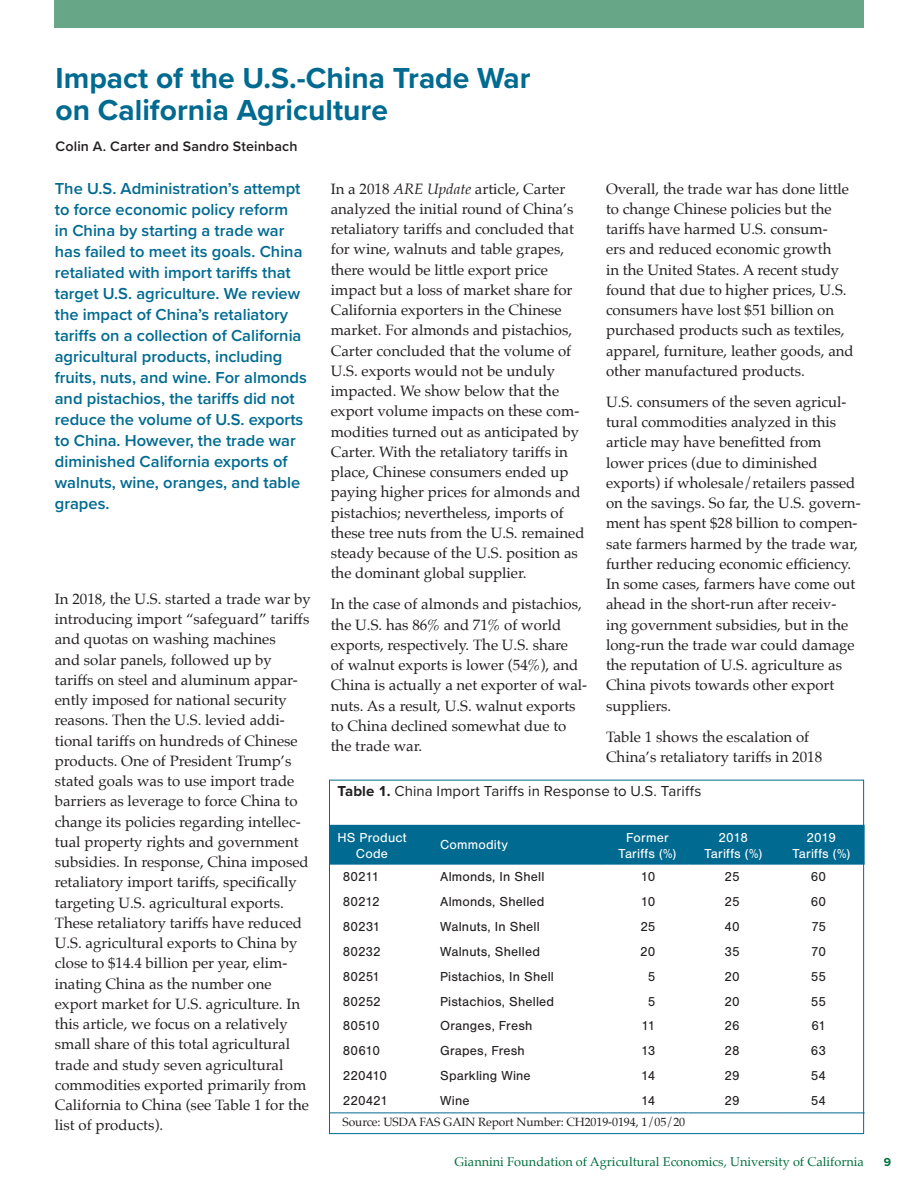
<style>
.page{position:relative;width:918px;height:1188px;background:#fff}
.page>*{position:absolute;margin:0;border:0;box-sizing:border-box;transform-origin:0 0}
.Article_Headline{font:700 30px/31.5px "Proxima Nova";color:#006a90}
.Article_Abstract{font:600 16.5px/21px "Proxima Nova";color:#006a90}
.Article_Body__Palati{font:15px/20.2px "Palatino";color:#231f20}
.Table_Title{font:15px "Proxima Nova";letter-spacing:.01em;color:#231f20}
.Author{font:600 14.25px "Proxima Nova";letter-spacing:.01em;color:#231f20}
.Table_Guts_Nimbus{font:13.5px "Nimbus San";letter-spacing:.01em;color:#231f20}
.Table_Column_Headers{font:13.5px/16.5px "Nimbus San";letter-spacing:.015em;color:#fff;text-align:center}
.t1{font:12.75px "Palatino";color:#006f3c}
.Sources__Figure_and{font:12px "Palatino";letter-spacing:-.01em;color:#231f20}
.t2{font:700 12px "Proxima Nova";color:#006f3c}
.s1{font-style:italic}
.s2{font-weight:700}
</style>
<div class="page">
<div style="left:54px;top:0;width:810px;height:28px;background:#67a788"></div>
<div style="left:331px;top:825px;width:534px;height:39px;background:#006a90"></div>
<hr style="left:330px;top:1113px;width:104px;height:1px;background:#006a90">
<hr style="left:434px;top:1113px;width:172px;height:1px;background:#006a90">
<hr style="left:606px;top:1113px;width:82px;height:1px;background:#006a90">
<hr style="left:688px;top:1113px;width:90px;height:1px;background:#006a90">
<hr style="left:778px;top:1113px;width:87px;height:1px;background:#006a90">
<hr style="left:330px;top:864px;width:104px;height:1px;background:#006a90">
<hr style="left:434px;top:864px;width:172px;height:1px;background:#006a90">
<hr style="left:606px;top:864px;width:82px;height:1px;background:#006a90">
<hr style="left:688px;top:864px;width:90px;height:1px;background:#006a90">
<hr style="left:778px;top:864px;width:87px;height:1px;background:#006a90">
<p class="Article_Headline" style="left:56px;top:62px;width:476px">Impact of the U.S.-China Trade War on California Agriculture</p>
<p class="Author" style="left:56px;top:136px;width:243px">Colin A. Carter and Sandro Steinbach</p>
<p class="Article_Abstract" style="left:55px;top:178px;width:254px">The U.S. Administration’s attempt to force economic policy reform<br>in China by starting a trade war has failed to meet its goals. China retaliated with import tariffs that target U.S. agriculture. We review the impact of China’s retaliatory tariffs on a collection of California agricultural products, including fruits, nuts, and wine. For almonds and pistachios, the tariffs did not reduce the volume of U.S. exports to China. However, the trade war diminished California exports of walnuts, wine, oranges, and table grapes.</p>
<p class="Article_Body__Palati" style="left:606px;top:178px;width:249px">Overall, the trade war has done little to change Chinese policies but the tariffs have harmed U.S. consum-<br>ers and reduced economic growth<br>in the United States. A recent study found that due to higher prices, U.S. consumers have lost $51 billion on purchased products such as textiles, apparel, furniture, leather goods, and other manufactured products.</p>
<p class="Article_Body__Palati" style="left:606px;top:392px;width:256px">U.S. consumers of the seven agricul&shy;tural commodities analyzed in this article may have benefitted from lower prices (due to diminished exports) if wholesale/retailers passed on the savings. So far, the U.S. govern&shy;ment has spent $28 billion to compen&shy;sate farmers harmed by the trade war, further reducing economic efficiency.<br>In some cases, farmers have come out ahead in the short-run after receiv&shy;ing government subsidies, but in the long-run the trade war could damage the reputation of U.S. agriculture as China pivots towards other export suppliers.</p>
<p class="Article_Body__Palati" style="left:606px;top:726px;width:218px">Table 1 shows the escalation of<br>China’s retaliatory tariffs in 2018</p>
<p class="Article_Body__Palati" style="left:331px;top:178px;width:255px">In a 2018 <span class="s1">ARE Update</span> article, Carter analyzed the initial round of China’s retaliatory tariffs and concluded that for wine, walnuts and table grapes, there would be little export price impact but a loss of market share for California exporters in the Chinese market. For almonds and pistachios, Carter concluded that the volume of U.S. exports would not be unduly impacted. We show below that the export volume impacts on these com&shy;modities turned out as anticipated by Carter. With the retaliatory tariffs in place, Chinese consumers ended up paying higher prices for almonds and pistachios; nevertheless, imports of these tree nuts from the U.S. remained steady because of the U.S. position as the dominant global supplier.</p>
<p class="Article_Body__Palati" style="left:331px;top:594px;width:258px">In the case of almonds and pistachios, the U.S. has 86% and 71% of world exports, respectively. The U.S. share<br>of walnut exports is lower (54%), and China is actually a net exporter of wal&shy;nuts. As a result, U.S. walnut exports to China declined somewhat due to the trade war.</p>
<p class="Article_Body__Palati" style="left:55px;top:589px;width:258px">In 2018, the U.S. started a trade war by introducing import “safeguard” tariffs and quotas on washing machines<br>and solar panels, followed up by tariffs on steel and aluminum appar&shy;ently imposed for national security reasons. Then the U.S. levied addi&shy;tional tariffs on hundreds of Chinese products. One of President Trump’s stated goals was to use import trade barriers as leverage to force China to change its policies regarding intellec&shy;tual property rights and government subsidies. In response, China imposed retaliatory import tariffs, specifically targeting U.S. agricultural exports.<br>These retaliatory tariffs have reduced U.S. agricultural exports to China by close to $14.4 billion per year, elim&shy;inating China as the number one export market for U.S. agriculture. In this article, we focus on a relatively small share of this total agricultural trade and study seven agricultural commodities exported primarily from California to China (see Table 1 for the list of products).</p>
<p class="Table_Title" style="left:338px;top:780px;width:365px"><span class="s2">Table 1.</span> China Import Tariffs in Response to U.S. Tariffs</p>
<p class="Table_Column_Headers" style="left:337px;top:829px;width:71px">HS Product<br>Code</p>
<p class="Table_Column_Headers" style="left:440px;top:836px;width:69px">Commodity</p>
<p class="Table_Column_Headers" style="left:619px;top:829px;width:59px">Former<br>Tariffs (%)</p>
<p class="Table_Column_Headers" style="left:704px;top:829px;width:59px">2018<br>Tariffs (%)</p>
<p class="Table_Column_Headers" style="left:792px;top:829px;width:59px">2019<br>Tariffs (%)</p>
<p class="Table_Guts_Nimbus" style="left:343px;top:870px;width:38px">80211</p>
<p class="Table_Guts_Nimbus" style="left:440px;top:870px;width:106px">Almonds, In Shell</p>
<p class="Table_Guts_Nimbus" style="left:641px;top:870px;width:16px">10</p>
<p class="Table_Guts_Nimbus" style="left:725px;top:870px;width:17px">25</p>
<p class="Table_Guts_Nimbus" style="left:811px;top:870px;width:17px">60</p>
<p class="Table_Guts_Nimbus" style="left:343px;top:894px;width:39px">80212</p>
<p class="Table_Guts_Nimbus" style="left:440px;top:894px;width:106px">Almonds, Shelled</p>
<p class="Table_Guts_Nimbus" style="left:641px;top:894px;width:16px">10</p>
<p class="Table_Guts_Nimbus" style="left:725px;top:894px;width:17px">25</p>
<p class="Table_Guts_Nimbus" style="left:811px;top:894px;width:17px">60</p>
<p class="Table_Guts_Nimbus" style="left:343px;top:919px;width:39px">80231</p>
<p class="Table_Guts_Nimbus" style="left:440px;top:919px;width:101px">Walnuts, In Shell</p>
<p class="Table_Guts_Nimbus" style="left:640px;top:919px;width:17px">25</p>
<p class="Table_Guts_Nimbus" style="left:724px;top:919px;width:17px">40</p>
<p class="Table_Guts_Nimbus" style="left:811px;top:919px;width:16px">75</p>
<p class="Table_Guts_Nimbus" style="left:343px;top:944px;width:40px">80232</p>
<p class="Table_Guts_Nimbus" style="left:440px;top:944px;width:101px">Walnuts, Shelled</p>
<p class="Table_Guts_Nimbus" style="left:640px;top:944px;width:17px">20</p>
<p class="Table_Guts_Nimbus" style="left:724px;top:944px;width:17px">35</p>
<p class="Table_Guts_Nimbus" style="left:811px;top:944px;width:16px">70</p>
<p class="Table_Guts_Nimbus" style="left:343px;top:969px;width:39px">80251</p>
<p class="Table_Guts_Nimbus" style="left:440px;top:969px;width:115px">Pistachios, In Shell</p>
<p class="Table_Guts_Nimbus" style="left:648px;top:969px;width:9px">5</p>
<p class="Table_Guts_Nimbus" style="left:725px;top:969px;width:17px">20</p>
<p class="Table_Guts_Nimbus" style="left:811px;top:969px;width:17px">55</p>
<p class="Table_Guts_Nimbus" style="left:343px;top:994px;width:39px">80252</p>
<p class="Table_Guts_Nimbus" style="left:440px;top:994px;width:116px">Pistachios, Shelled</p>
<p class="Table_Guts_Nimbus" style="left:648px;top:994px;width:9px">5</p>
<p class="Table_Guts_Nimbus" style="left:725px;top:994px;width:17px">20</p>
<p class="Table_Guts_Nimbus" style="left:811px;top:994px;width:17px">55</p>
<p class="Table_Guts_Nimbus" style="left:343px;top:1019px;width:39px">80510</p>
<p class="Table_Guts_Nimbus" style="left:440px;top:1019px;width:94px">Oranges, Fresh</p>
<p class="Table_Guts_Nimbus" style="left:642px;top:1019px;width:15px">11</p>
<p class="Table_Guts_Nimbus" style="left:725px;top:1019px;width:17px">26</p>
<p class="Table_Guts_Nimbus" style="left:811px;top:1019px;width:16px">61</p>
<p class="Table_Guts_Nimbus" style="left:343px;top:1043px;width:39px">80610</p>
<p class="Table_Guts_Nimbus" style="left:440px;top:1043px;width:86px">Grapes, Fresh</p>
<p class="Table_Guts_Nimbus" style="left:641px;top:1043px;width:16px">13</p>
<p class="Table_Guts_Nimbus" style="left:725px;top:1043px;width:17px">28</p>
<p class="Table_Guts_Nimbus" style="left:811px;top:1043px;width:17px">63</p>
<p class="Table_Guts_Nimbus" style="left:343px;top:1068px;width:46px">220410</p>
<p class="Table_Guts_Nimbus" style="left:440px;top:1068px;width:92px">Sparkling Wine</p>
<p class="Table_Guts_Nimbus" style="left:641px;top:1068px;width:16px">14</p>
<p class="Table_Guts_Nimbus" style="left:725px;top:1068px;width:17px">29</p>
<p class="Table_Guts_Nimbus" style="left:811px;top:1068px;width:17px">54</p>
<p class="Table_Guts_Nimbus" style="left:343px;top:1093px;width:47px">220421</p>
<p class="Table_Guts_Nimbus" style="left:440px;top:1093px;width:31px">Wine</p>
<p class="Table_Guts_Nimbus" style="left:641px;top:1093px;width:16px">14</p>
<p class="Table_Guts_Nimbus" style="left:725px;top:1093px;width:17px">29</p>
<p class="Table_Guts_Nimbus" style="left:811px;top:1093px;width:17px">54</p>
<p class="Sources__Figure_and" style="left:343px;top:1112px;width:344px">Source: USDA FAS GAIN Report Number: CH2019-0194, 1/05/20</p>
<p class="t1" style="left:455px;top:1151px;width:411px">Giannini Foundation of Agricultural Economics, University of California</p>
<p class="t2" style="left:884px;top:1153px;width:9px">9</p>
</div>
